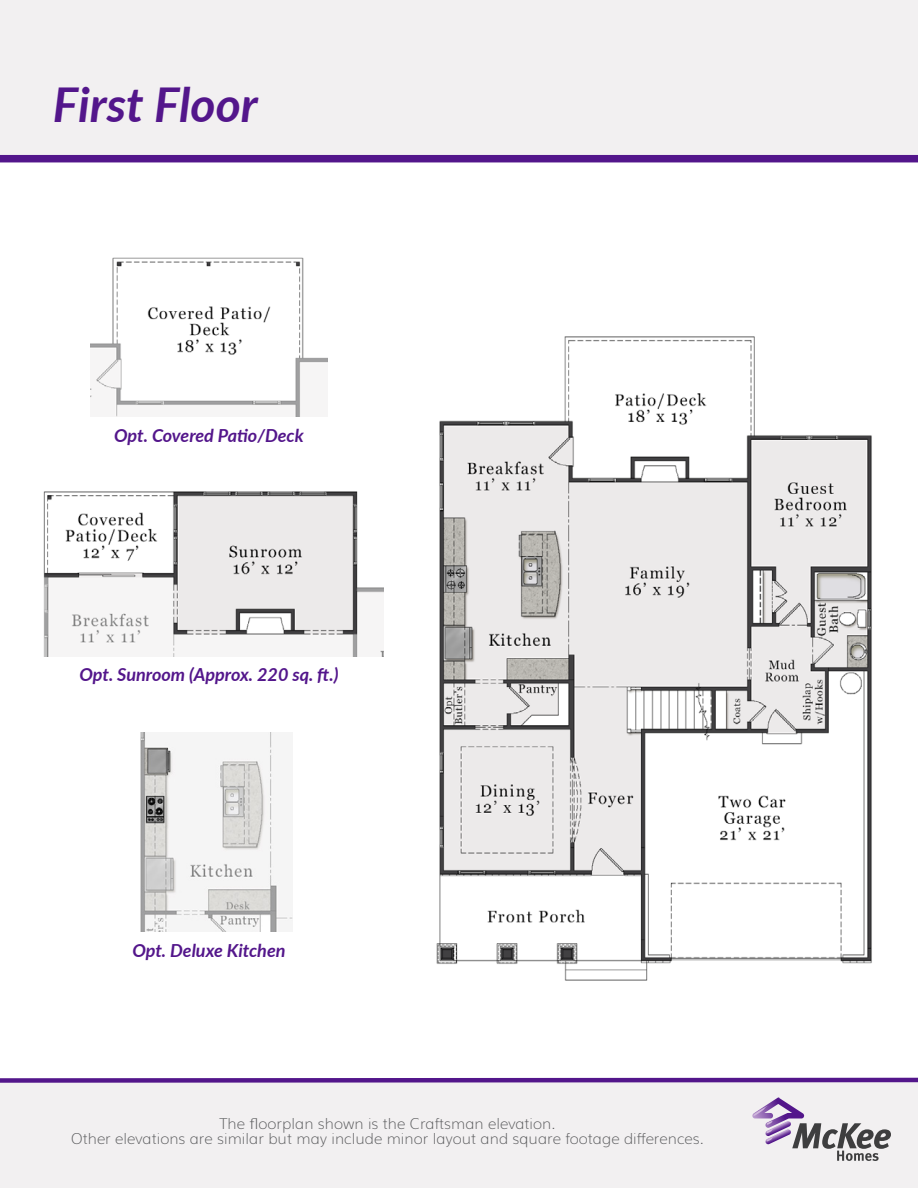
<style>
.page{position:relative;width:918px;height:1188px;background:#fff}
.page>*{position:absolute;margin:0;border:0;box-sizing:border-box;transform-origin:0 0}
.t1{font:italic 700 48px "Lato";color:#53168b}
.t2{font:italic 700 18px "Lato";color:#53168b}
.Disclaimer{font:200 15px "Muli";color:#57585a}
</style>
<div class="page">
<div style="left:0;top:0;width:918px;height:156px;background:#f2f0f1"></div>
<div style="left:0;top:1081px;width:918px;height:107px;background:#f2f0f1"></div>
<div style="left:0;top:155px;width:918px;height:7px;background:#53168b"></div>
<svg style="left:0;top:1077px;width:918px;height:6px;background:#7c4ea6"></svg>
<svg style="left:752px;top:1097px;width:139px;height:64px"></svg>
<img style="left:436px;top:336px;width:436px;height:645px">
<img style="left:90px;top:257px;width:238px;height:160px">
<img style="left:43px;top:491px;width:340px;height:165px">
<img style="left:140px;top:733px;width:152px;height:199px">
<h1 class="t1" style="left:53px;top:69px;width:206px">First Floor</h1>
<p class="t2" style="left:114px;top:422px;width:191px">Opt. Covered Patio/Deck</p>
<p class="t2" style="left:79px;top:662px;width:261px">Opt. Sunroom (Approx. 220 sq. ft.)</p>
<p class="t2" style="left:132px;top:937px;width:155px">Opt. Deluxe Kitchen</p>
<p class="Disclaimer" style="left:220px;top:1112px;width:337px">The floorplan shown is the Craftsman elevation.</p>
<p class="Disclaimer" style="left:71px;top:1127px;width:634px">Other elevations are similar but may include minor layout and square footage differences.</p>
</div>
